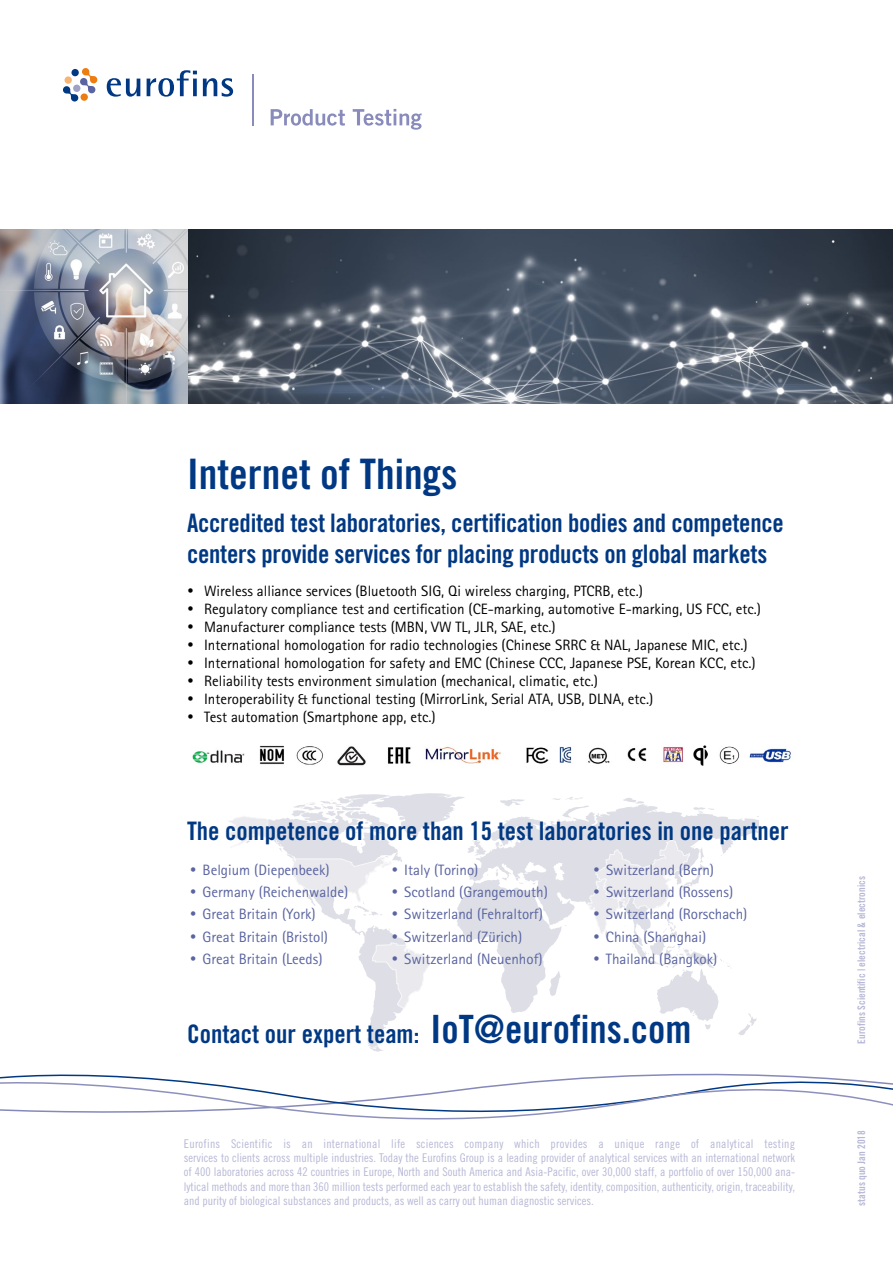
<style>
.page{position:relative;width:893px;height:1263px;background:#fff}
.page>*{position:absolute;margin:0;border:0;box-sizing:border-box;transform-origin:0 0}
.t1{font:42px "Trade Gothic Bold Cond Twenty";color:#003883}
.t2{font:25.5px/30.6px "Trade Gothic Bold Cond Twenty";letter-spacing:-.01em;color:#003883}
.t3{font:15px/18px "Rotis Sans Serif Std";color:#000}
.t4{font:15px/22.2px "Rotis Sans Serif Std";color:#5a64a1}
.t5{font:12px/14.4px "Trade Gothic Cond Eighteen";color:#b7b8d6;text-align:justify}
.t6{font:10.5px "Trade Gothic Bold Cond Twenty";color:#b7b8d6}
.s1{font-size:39px}
</style>
<div class="page">
<img style="left:0;top:230px;width:893px;height:174px">
<svg style="left:63px;top:68px;width:34px;height:34px"></svg>
<div style="left:81px;top:93px;width:7px;height:8px;background:#ee7d11;border-radius:50%"></div>
<div style="left:65px;top:76px;width:7px;height:8px;background:#f7b474;border-radius:50%"></div>
<div style="left:71px;top:69px;width:8px;height:7px;background:#003883;border-radius:50%"></div>
<svg style="left:107px;top:78px;width:33px;height:19px"></svg>
<svg style="left:147px;top:70px;width:50px;height:27px"></svg>
<svg style="left:203px;top:78px;width:30px;height:19px"></svg>
<svg style="left:271px;top:109px;width:74px;height:17px"></svg>
<svg style="left:353px;top:109px;width:69px;height:21px"></svg>
<hr style="left:252px;top:74px;width:1px;height:52px;background:#888bbb">
<svg style="left:0;top:1073px;width:893px;height:47px"></svg>
<img style="left:192px;top:750px;width:53px;height:13px">
<img style="left:526px;top:746px;width:46px;height:18px">
<img style="left:588px;top:747px;width:22px;height:17px">
<img style="left:749px;top:748px;width:42px;height:15px">
<img style="left:337px;top:746px;width:29px;height:20px">
<img style="left:719px;top:746px;width:21px;height:18px">
<img style="left:627px;top:748px;width:20px;height:14px">
<img style="left:296px;top:746px;width:27px;height:19px">
<img style="left:387px;top:747px;width:24px;height:17px">
<img style="left:425px;top:746px;width:76px;height:18px">
<img style="left:259px;top:745px;width:25px;height:20px">
<img style="left:663px;top:747px;width:20px;height:16px">
<img style="left:693px;top:745px;width:15px;height:20px">
<svg style="left:228px;top:793px;width:531px;height:259px"></svg>
<h1 class="t1" style="left:187px;top:448px;width:272px">Internet of Things</h1>
<h2 class="t2" style="left:187px;top:507px;width:598px">Accredited test laboratories, certification bodies and competence centers provide services for placing products on global markets</h2>
<p class="t3" style="left:204px;top:582px;width:558px">Wireless alliance services (Bluetooth SIG, Qi wireless charging, PTCRB, etc.)<br>Regulatory compliance test and certification (CE-marking, automotive E-marking, US FCC, etc.)<br>Manufacturer compliance tests (MBN, VW TL, JLR, SAE, etc.)<br>International homologation for radio technologies (Chinese SRRC &amp; NAL, Japanese MIC, etc.)<br>International homologation for safety and EMC (Chinese CCC, Japanese PSE, Korean KCC, etc.)<br>Reliability tests environment simulation (mechanical, climatic, etc.)<br>Interoperability &amp; functional testing (MirrorLink, Serial ATA, USB, DLNA, etc.)<br>Test automation (Smartphone app, etc.)</p>
<h2 class="t2" style="left:187px;top:815px;width:603px">The competence of more than 15 test laboratories in one partner</h2>
<p class="t4" style="left:203px;top:859px;width:147px">Belgium (Diepenbeek)<br>Germany (Reichenwalde)<br>Great Britain (York)<br>Great Britain (Bristol)<br>Great Britain (Leeds)</p>
<p class="t4" style="left:404px;top:859px;width:145px">Italy (Torino)<br>Scotland (Grangemouth)<br>Switzerland (Fehraltorf)<br>Switzerland (Zürich)<br>Switzerland (Neuenhof)</p>
<p class="t4" style="left:606px;top:859px;width:143px">Switzerland (Bern)<br>Switzerland (Rossens)<br>Switzerland (Rorschach)<br>China (Shanghai)<br>Thailand (Bangkok)</p>
<h2 class="t2" style="left:187px;top:1019px;width:506px">Contact our expert team: <span class="s1">IoT@eurofins.com</span></h2>
<p class="t5" style="left:184px;top:1136px;width:613px">Eurofins Scientific is an international life sciences company which provides a unique range of analytical testing services to clients across multiple industries. Today the Eurofins Group is a leading provider of analytical services with an international network of 400 laboratories across 42 countries in Europe, North and South America and Asia-Pacific, over 30,000 staff, a portfolio of over 150,000 ana&shy;lytical methods and more than 360 million tests performed each year to establish the safety, identity, composition, authenticity, origin, traceability, and purity of biological substances and products, as well as carry out human diagnostic services.</p>
<p class="t6" style="left:855px;top:1043px;width:169px;rotate:-90deg">Eurofins Scientific | electrical &amp; electronics</p>
<p class="t6" style="left:855px;top:1205px;width:77px;rotate:-90deg">status quo Jan 2018</p>
</div>
